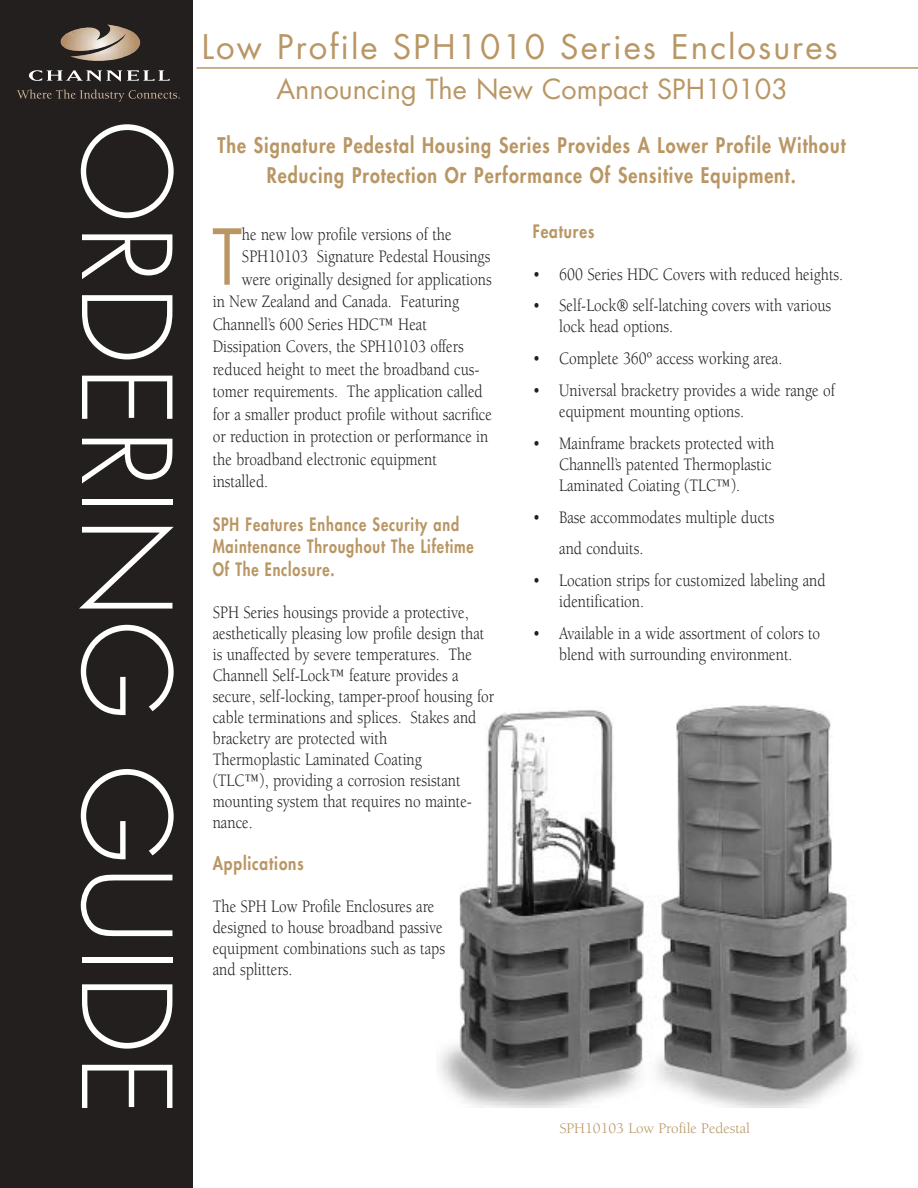
<style>
.page{position:relative;width:918px;height:1188px;background:#fff}
.page>*{position:absolute;margin:0;border:0;box-sizing:border-box;transform-origin:0 0}
.t1{font:300 120px "Futura";letter-spacing:.02em;color:#fff}
.t2{font:74.85px "Futura";color:#b99664;scale:.85 1}
.t3{font:33px "Futura";letter-spacing:.06em;color:#b99664}
.t4{font:27px "Futura";color:#b99664}
.t5{font:800 21px/30px "Futura";letter-spacing:.06em;color:#b99664;text-align:center;scale:.85 1}
.t6{font:18px/21px "Berkeley";color:#231f1f;scale:.85 1}
.t7{font:800 18px/22.5px "Futura";letter-spacing:.06em;color:#b99664;scale:.8 1}
.t8{font:800 18px "Futura";letter-spacing:.06em;color:#b99664;scale:.85 1}
.t9{font:15px "Berkeley";color:#b99664}
</style>
<div class="page">
<div style="left:0;top:108px;width:193px;height:1080px;background:#231f1f"></div>
<hr style="left:196px;top:67px;width:722px;height:2px;background:#b99664">
<img style="left:439px;top:705px;width:418px;height:403px">
<div style="left:0;top:2px;width:193px;height:110px;background:#231f1f"></div>
<svg style="left:60px;top:35px;width:81px;height:14px"></svg>
<img style="left:65px;top:25px;width:72px;height:36px">
<svg style="left:28px;top:70px;width:142px;height:12px"></svg>
<svg style="left:17px;top:89px;width:163px;height:13px"></svg>
<h1 class="t1" style="left:181px;top:120px;width:997px;rotate:90deg">ORDERING GUIDE</h1>
<h3 class="t3" style="left:202px;top:31px;width:637px">Low Profile SPH1010 Series Enclosures</h3>
<h3 class="t4" style="left:276px;top:77px;width:513px">Announcing The New Compact SPH10103</h3>
<p class="t5" style="left:217px;top:131px;width:741px">The Signature Pedestal Housing Series Provides A Lower Profile Without<br>Reducing Protection Or Performance Of Sensitive Equipment.</p>
<h2 class="t2" style="left:212px;top:223px;width:37px">T</h2>
<p class="t6" style="left:242px;top:225px;width:248px">he new low profile versions of the</p>
<p class="t6" style="left:242px;top:248px;width:294px">SPH10103 Signature Pedestal Housings</p>
<p class="t6" style="left:242px;top:270px;width:295px">were originally designed for applications</p>
<p class="t6" style="left:213px;top:293px;width:291px">in New Zealand and Canada. Featuring</p>
<p class="t6" style="left:213px;top:315px;width:253px">Channell’s 600 Series HDC™ Heat</p>
<p class="t6" style="left:213px;top:338px;width:297px">Dissipation Covers, the SPH10103 offers</p>
<p class="t6" style="left:213px;top:360px;width:316px">reduced height to meet the broadband cus-</p>
<p class="t6" style="left:213px;top:383px;width:319px">tomer requirements. The application called</p>
<p class="t6" style="left:213px;top:405px;width:330px">for a smaller product profile without sacrifice</p>
<p class="t6" style="left:213px;top:428px;width:326px">or reduction in protection or performance in</p>
<p class="t6" style="left:213px;top:450px;width:265px">the broadband electronic equipment</p>
<p class="t6" style="left:213px;top:473px;width:67px">installed.</p>
<p class="t7" style="left:213px;top:514px;width:328px">SPH Features Enhance Security and<br>Maintenance Throughout The Lifetime<br>Of The Enclosure.</p>
<p class="t6" style="left:213px;top:603px;width:333px">SPH Series housings provide a protective, aesthetically pleasing low profile design that is unaffected by severe temperatures. The Channell Self-Lock™ feature provides a secure, self-locking, tamper-proof housing for cable terminations and splices. Stakes and bracketry are protected with<br>Thermoplastic Laminated Coating<br>(TLC™), providing a corrosion resistant mounting system that requires no mainte&shy;nance.</p>
<p class="t8" style="left:213px;top:854px;width:108px">Applications</p>
<p class="t6" style="left:213px;top:897px;width:275px">The SPH Low Profile Enclosures are designed to house broadband passive equipment combinations such as taps and splitters.</p>
<p class="t8" style="left:533px;top:222px;width:74px">Features</p>
<p class="t6" style="left:533px;top:265px;width:367px">• 600 Series HDC Covers with reduced heights.</p>
<p class="t6" style="left:559px;top:297px;width:322px;text-indent:-26px">• Self-Lock® self-latching covers with various lock head options.</p>
<p class="t6" style="left:533px;top:350px;width:295px">• Complete 360º access working area.</p>
<p class="t6" style="left:559px;top:381px;width:326px;text-indent:-26px">• Universal bracketry provides a wide range of equipment mounting options.</p>
<p class="t6" style="left:559px;top:434px;width:255px;text-indent:-26px">• Mainframe brackets protected with<br>Channell’s patented Thermoplastic<br>Laminated Coiating (TLC™).</p>
<p class="t6" style="left:559px;top:503px;width:255px;line-height:31.8px;text-indent:-26px">• Base accommodates multiple ducts and conduits.</p>
<p class="t6" style="left:559px;top:572px;width:315px;text-indent:-26px">• Location strips for customized labeling and identification.</p>
<p class="t6" style="left:533px;top:624px;width:340px;text-align:center">• Available in a wide assortment of colors to blend with surrounding environment.</p>
<p class="t9" style="left:559px;top:1122px;width:192px">SPH10103 Low Profile Pedestal</p>
</div>
